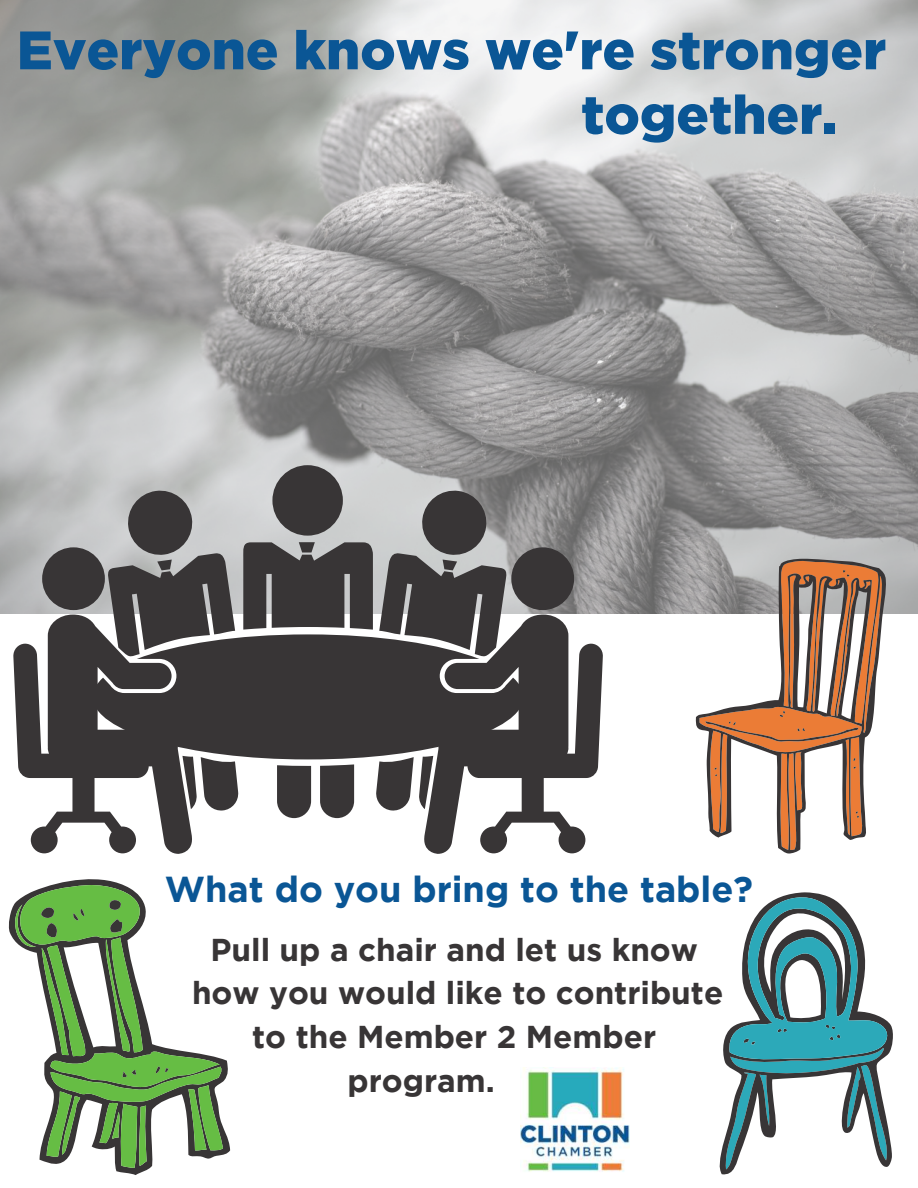
<style>
.page{position:relative;width:918px;height:1188px;background:#fff}
.page>*{position:absolute;margin:0;border:0;box-sizing:border-box;transform-origin:0 0}
.t1{font:900 54px/64.5px "Gotham";color:#0a5695}
.t2{font:700 36px "Gotham";color:#0a5695}
.t3{font:700 31.5px "Gotham";color:#383536}
</style>
<div class="page">
<img style="left:0;top:0;width:918px;height:613px">
<div style="left:272px;top:465px;width:71px;height:71px;background:#383536;border-radius:50%"></div>
<svg style="left:13px;top:489px;width:590px;height:365px"></svg>
<svg style="left:93px;top:634px;width:430px;height:125px;background:#484647"></svg>
<svg style="left:696px;top:559px;width:190px;height:295px"></svg>
<svg style="left:720px;top:892px;width:173px;height:283px"></svg>
<svg style="left:724px;top:896px;width:167px;height:273px"></svg>
<svg style="left:56px;top:879px;width:174px;height:296px"></svg>
<svg style="left:9px;top:884px;width:214px;height:284px"></svg>
<img style="left:520px;top:1067px;width:110px;height:105px">
<h1 class="t1" style="left:581px;top:17px;width:307px;text-indent:-564px">Everyone knows we're stronger together.</h1>
<p class="t2" style="left:165px;top:869px;width:590px">What do you bring to the table?</p>
<p class="t3" style="left:211px;top:931px;width:489px">Pull up a chair and let us know</p>
<p class="t3" style="left:192px;top:975px;width:533px">how you would like to contribute</p>
<p class="t3" style="left:252px;top:1019px;width:406px">to the Member 2 Member</p>
<p class="t3" style="left:348px;top:1063px;width:149px">program.</p>
</div>
